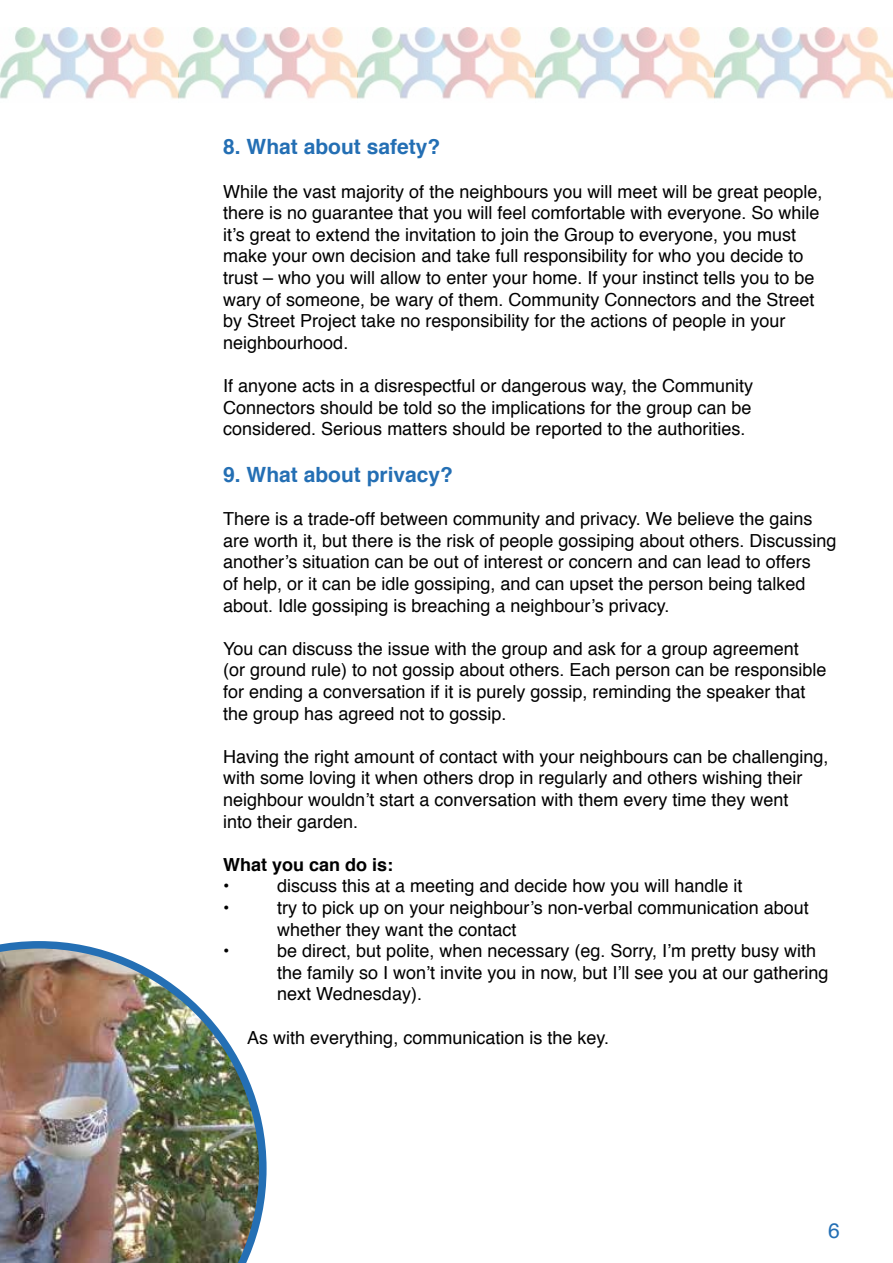
<style>
.page{position:relative;width:893px;height:1263px;background:#fff}
.page>*{position:absolute;margin:0;border:0;box-sizing:border-box;transform-origin:0 0}
.t1{font:700 21px "Helvetica";color:#246fb4}
.t2{font:21px "Helvetica";color:#246fb4}
.t3{font:18px/21.6px "Helvetica";color:#000}
.t4{font:700 18px "Helvetica";color:#000}
</style>
<div class="page">
<img style="left:0;top:28px;width:893px;height:71px">
<img style="left:0;top:941px;width:267px;height:322px">
<p class="t1" style="left:223px;top:130px;width:219px">8. What about safety?</p>
<p class="t3" style="left:223px;top:181px;width:601px">While the vast majority of the neighbours you will meet will be great people, there is no guarantee that you will feel comfortable with everyone. So while it’s great to extend the invitation to join the Group to everyone, you must make your own decision and take full responsibility for who you decide to trust – who you will allow to enter your home. If your instinct tells you to be wary of someone, be wary of them. Community Connectors and the Street by Street Project take no responsibility for the actions of people in your neighbourhood.</p>
<p class="t3" style="left:223px;top:375px;width:531px;text-align:justify">If anyone acts in a disrespectful or dangerous way, the Community Connectors should be told so the implications for the group can be considered. Serious matters should be reported to the authorities.</p>
<p class="t1" style="left:223px;top:458px;width:231px">9. What about privacy?</p>
<p class="t3" style="left:223px;top:509px;width:615px">There is a trade-off between community and privacy. We believe the gains are worth it, but there is the risk of people gossiping about others. Discussing another’s situation can be out of interest or concern and can lead to offers<br>of help, or it can be idle gossiping, and can upset the person being talked about. Idle gossiping is breaching a neighbour’s privacy.</p>
<p class="t3" style="left:223px;top:638px;width:605px">You can discuss the issue with the group and ask for a group agreement<br>(or ground rule) to not gossip about others. Each person can be responsible for ending a conversation if it is purely gossip, reminding the speaker that the group has agreed not to gossip.</p>
<p class="t3" style="left:223px;top:746px;width:607px">Having the right amount of contact with your neighbours can be challenging, with some loving it when others drop in regularly and others wishing their neighbour wouldn’t start a conversation with them every time they went<br>into their garden.</p>
<p class="t4" style="left:223px;top:850px;width:172px">What you can do is:</p>
<p class="t3" style="left:223px;top:876px;width:8px">•</p>
<p class="t3" style="left:277px;top:876px;width:467px">discuss this at a meeting and decide how you will handle it</p>
<p class="t3" style="left:223px;top:897px;width:8px">•</p>
<p class="t3" style="left:277px;top:897px;width:533px">try to pick up on your neighbour’s non-verbal communication about whether they want the contact</p>
<p class="t3" style="left:223px;top:941px;width:8px">•</p>
<p class="t3" style="left:277px;top:941px;width:553px">be direct, but polite, when necessary (eg. Sorry, I’m pretty busy with the family so I won’t invite you in now, but I’ll see you at our gathering next Wednesday).</p>
<p class="t3" style="left:247px;top:1027px;width:363px">As with everything, communication is the key.</p>
<p class="t2" style="left:828px;top:1214px;width:13px">6</p>
</div>
